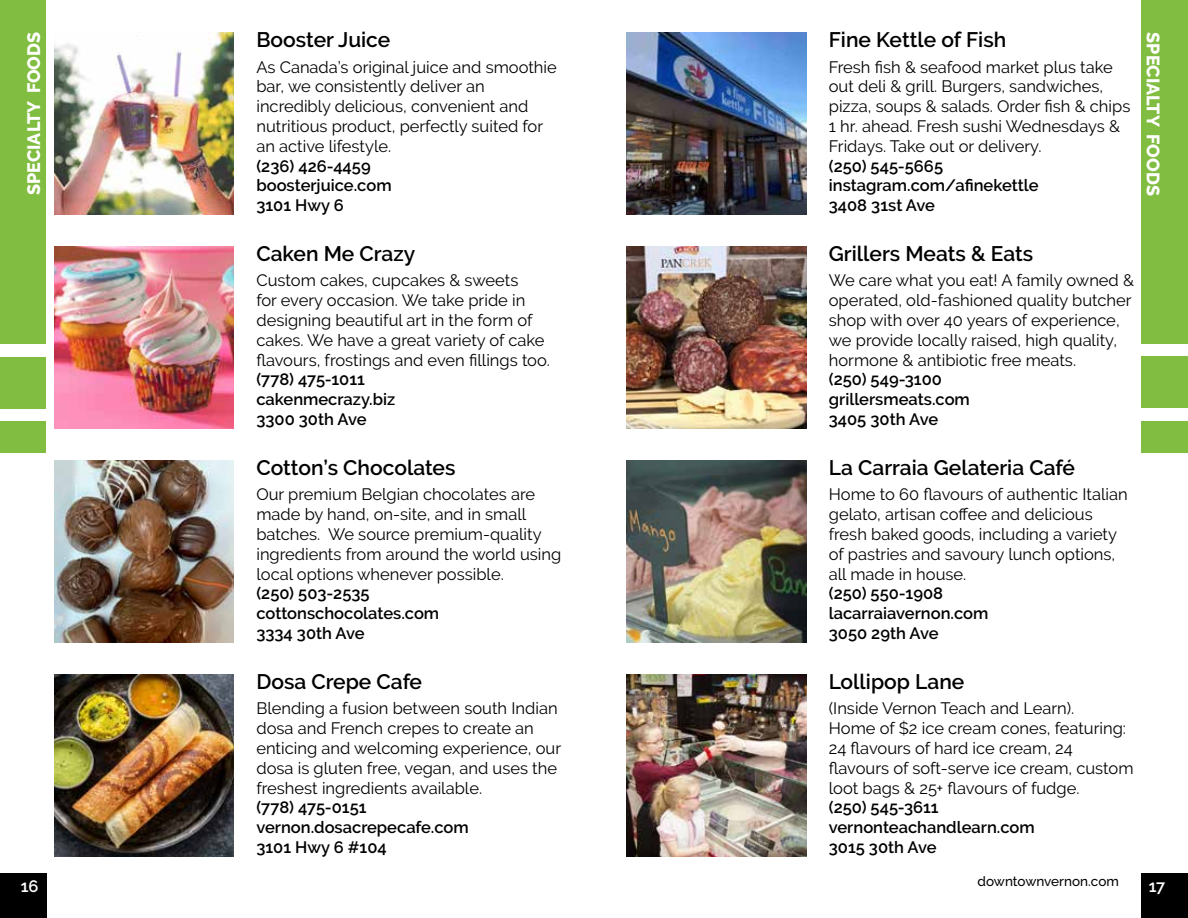
<style>
.page{position:relative;width:1188px;height:918px;background:#fff}
.page>*{position:absolute;margin:0;border:0;box-sizing:border-box;transform-origin:0 0}
.t1{font:600 21px "Raleway";color:#000}
.t2{font:800 18px "Raleway";color:#fff}
.t3{font:16.5px/19.8px "Raleway";color:#000}
.t4{font:600 16.5px/19.8px "Raleway";color:#000}
.t5{font:600 16.5px "Raleway";color:#fff}
.t6{font:500 13.5px "Raleway";color:#000}
</style>
<div class="page">
<div style="left:0;top:873px;width:46px;height:45px;background:#000"></div>
<div style="left:1141px;top:0;width:47px;height:344px;background:#81bd41"></div>
<div style="left:1141px;top:356px;width:47px;height:52px;background:#81bd41"></div>
<div style="left:1141px;top:421px;width:47px;height:32px;background:#81bd41"></div>
<div style="left:0;top:0;width:46px;height:344px;background:#81bd41"></div>
<div style="left:0;top:357px;width:46px;height:52px;background:#81bd41"></div>
<div style="left:0;top:421px;width:46px;height:32px;background:#81bd41"></div>
<div style="left:1141px;top:873px;width:47px;height:45px;background:#000"></div>
<img style="left:627px;top:32px;width:179px;height:182px">
<img style="left:627px;top:246px;width:179px;height:182px">
<img style="left:627px;top:460px;width:179px;height:182px">
<img style="left:627px;top:674px;width:179px;height:182px">
<img style="left:54px;top:32px;width:180px;height:182px">
<img style="left:54px;top:246px;width:180px;height:182px">
<img style="left:54px;top:460px;width:180px;height:182px">
<img style="left:54px;top:674px;width:180px;height:182px">
<p class="t1" style="left:829px;top:28px;width:179px">Fine Kettle of Fish</p>
<p class="t3" style="left:829px;top:57px;width:303px">Fresh fish &amp; seafood market plus take out deli &amp; grill. Burgers, sandwiches, pizza, soups &amp; salads. Order fish &amp; chips 1 hr. ahead. Fresh sushi Wednesdays &amp; Fridays. Take out or delivery.</p>
<p class="t4" style="left:829px;top:156px;width:211px">(250) 545-5665 instagram.com/afinekettle<br>3408 31st Ave</p>
<p class="t1" style="left:829px;top:242px;width:206px">Grillers Meats &amp; Eats</p>
<p class="t3" style="left:829px;top:271px;width:307px">We care what you eat! A family owned &amp; operated, old-fashioned quality butcher shop with over 40 years of experience, we provide locally raised, high quality, hormone &amp; antibiotic free meats.</p>
<p class="t4" style="left:829px;top:370px;width:143px">(250) 549-3100 grillersmeats.com<br>3405 30th Ave</p>
<p class="t1" style="left:829px;top:456px;width:248px">La Carraia Gelateria Café</p>
<p class="t3" style="left:829px;top:485px;width:300px">Home to 60 flavours of authentic Italian gelato, artisan coffee and delicious fresh baked goods, including a variety of pastries and savoury lunch options, all made in house.</p>
<p class="t4" style="left:829px;top:584px;width:161px">(250) 550-1908 lacarraiavernon.com<br>3050 29th Ave</p>
<p class="t1" style="left:829px;top:670px;width:137px">Lollipop Lane</p>
<p class="t3" style="left:829px;top:699px;width:306px">(Inside Vernon Teach and Learn).<br>Home of $2 ice cream cones, featuring:<br>24 flavours of hard ice cream, 24 flavours of soft-serve ice cream, custom loot bags &amp; 25+ flavours of fudge.</p>
<p class="t4" style="left:829px;top:798px;width:207px">(250) 545-3611 vernonteachandlearn.com<br>3015 30th Ave</p>
<p class="t1" style="left:256px;top:28px;width:136px">Booster Juice</p>
<p class="t3" style="left:256px;top:57px;width:302px">As Canada’s original juice and smoothie bar, we consistently deliver an incredibly delicious, convenient and nutritious product, perfectly suited for an active lifestyle.</p>
<p class="t4" style="left:256px;top:156px;width:137px">(236) 426-4459 boosterjuice.com<br>3101 Hwy 6</p>
<p class="t1" style="left:256px;top:242px;width:160px">Caken Me Crazy</p>
<p class="t3" style="left:256px;top:271px;width:295px">Custom cakes, cupcakes &amp; sweets<br>for every occasion. We take pride in designing beautiful art in the form of cakes. We have a great variety of cake flavours, frostings and even fillings too.</p>
<p class="t4" style="left:256px;top:370px;width:140px">(778) 475-1011 cakenmecrazy.biz<br>3300 30th Ave</p>
<p class="t1" style="left:256px;top:456px;width:201px">Cotton’s Chocolates</p>
<p class="t3" style="left:256px;top:485px;width:306px">Our premium Belgian chocolates are made by hand, on-site, and in small batches. We source premium-quality ingredients from around the world using local options whenever possible.</p>
<p class="t4" style="left:256px;top:584px;width:184px">(250) 503-2535 cottonschocolates.com<br>3334 30th Ave</p>
<p class="t1" style="left:256px;top:670px;width:167px">Dosa Crepe Cafe</p>
<p class="t3" style="left:256px;top:699px;width:306px">Blending a fusion between south Indian dosa and French crepes to create an enticing and welcoming experience, our dosa is gluten free, vegan, and uses the freshest ingredients available.</p>
<p class="t4" style="left:256px;top:798px;width:214px">(778) 475-0151 vernon.dosacrepecafe.com<br>3101 Hwy 6 #104</p>
<p class="t2" style="left:24px;top:195px;width:165px;rotate:-90deg">SPECIALTY FOODS</p>
<p class="t2" style="left:1163px;top:32px;width:165px;rotate:90deg">SPECIALTY FOODS</p>
<p class="t6" style="left:978px;top:874px;width:143px">downtownvernon.com</p>
<p class="t5" style="left:21px;top:877px;width:19px">16</p>
<p class="t5" style="left:1149px;top:877px;width:18px">17</p>
</div>
